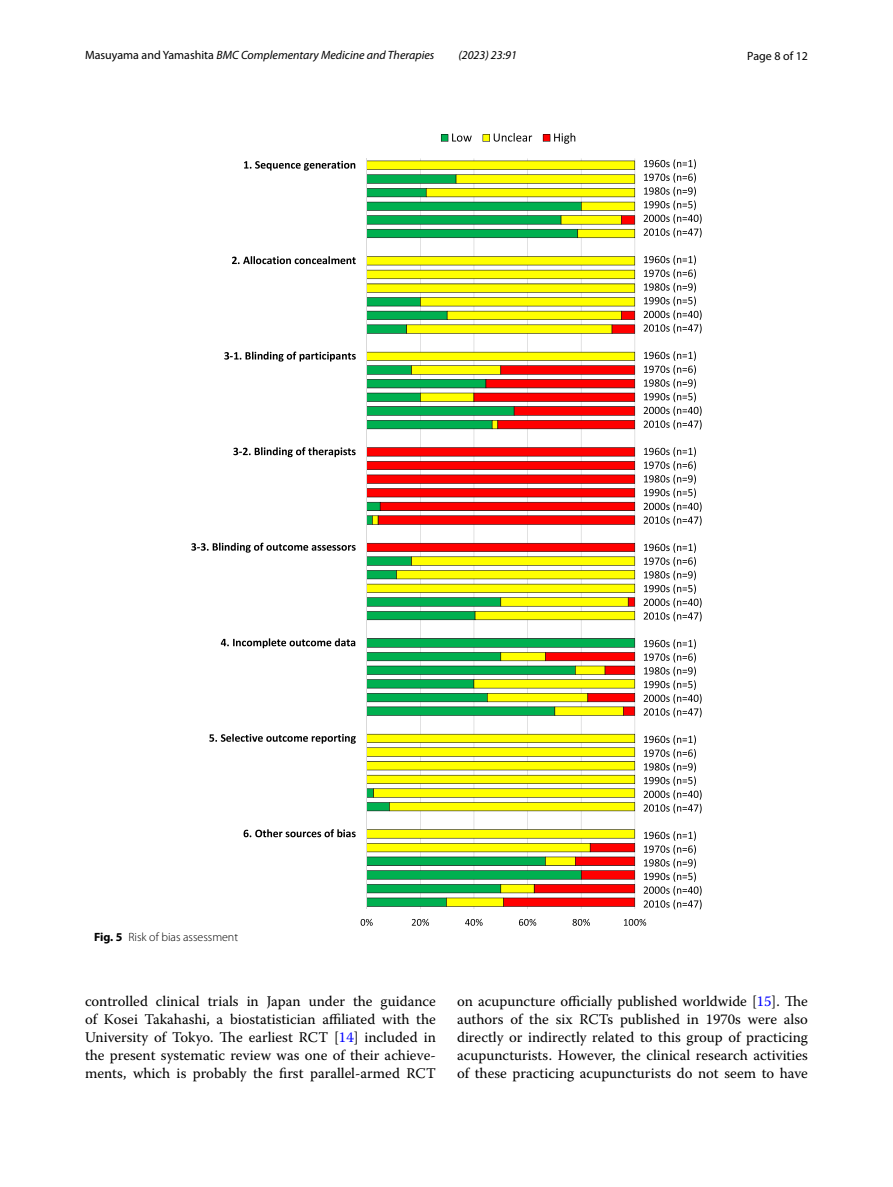
<style>
.page{position:relative;width:893px;height:1187px;background:#fff}
.page>*{position:absolute;margin:0;border:0;box-sizing:border-box;transform-origin:0 0}
.t1{font:14.7px/18px "Warnock Pro";color:#000;text-align:justify}
.t2{font:italic 12px "Myriad Pro";color:#000}
.t3{font:300 12px "Myriad Pro";color:#000}
.t4{font:12px "Myriad Pro";color:#000}
.s1{font-style:normal}
.s2{font-weight:700}
.s3{color:#00f}
</style>
<div class="page">
<hr style="left:420px;top:158px;width:1px;height:751px;background:#d9d9d9">
<hr style="left:474px;top:158px;width:1px;height:751px;background:#d9d9d9">
<hr style="left:527px;top:158px;width:1px;height:751px;background:#d9d9d9">
<hr style="left:581px;top:158px;width:1px;height:751px;background:#d9d9d9">
<hr style="left:634px;top:158px;width:1px;height:751px;background:#d9d9d9">
<svg style="left:367px;top:161px;width:268px;height:54px"></svg>
<svg style="left:367px;top:215px;width:268px;height:691px"></svg>
<hr style="left:366px;top:158px;width:1px;height:751px;background:#d9d9d9">
<svg style="left:361px;top:918px;width:285px;height:7px"></svg>
<svg style="left:244px;top:161px;width:111px;height:10px"></svg>
<svg style="left:232px;top:256px;width:124px;height:8px"></svg>
<svg style="left:224px;top:351px;width:132px;height:10px"></svg>
<svg style="left:233px;top:447px;width:123px;height:10px"></svg>
<svg style="left:191px;top:542px;width:165px;height:10px"></svg>
<svg style="left:221px;top:638px;width:134px;height:10px"></svg>
<svg style="left:209px;top:733px;width:147px;height:10px"></svg>
<svg style="left:244px;top:829px;width:112px;height:8px"></svg>
<svg style="left:441px;top:133px;width:31px;height:9px"></svg>
<svg style="left:483px;top:133px;width:49px;height:9px"></svg>
<svg style="left:543px;top:133px;width:32px;height:11px"></svg>
<svg style="left:644px;top:159px;width:58px;height:78px"></svg>
<svg style="left:644px;top:255px;width:58px;height:78px"></svg>
<svg style="left:644px;top:351px;width:58px;height:78px"></svg>
<svg style="left:644px;top:447px;width:58px;height:78px"></svg>
<svg style="left:644px;top:543px;width:58px;height:78px"></svg>
<svg style="left:644px;top:639px;width:58px;height:78px"></svg>
<svg style="left:644px;top:735px;width:58px;height:78px"></svg>
<svg style="left:644px;top:831px;width:58px;height:78px"></svg>
<p class="t2" style="left:85px;top:48px;width:351px"><span class="s1">Masuyama and Yamashita</span> BMC Complementary Medicine and Therapies</p>
<p class="t2" style="left:458px;top:48px;width:60px">(2023) 23:91</p>
<p class="t4" style="left:747px;top:48px;width:62px">Page 8 of 12</p>
<p class="t3" style="left:94px;top:930px;width:146px"><span class="s2">Fig. 5</span> Risk of bias assessment</p>
<p class="t1" style="left:85px;top:991px;width:352px">controlled clinical trials in Japan under the guidance of Kosei Takahashi, a biostatistician affiliated with the University of Tokyo. The earliest RCT [<span class="s3">14</span>] included in the present systematic review was one of their achieve&shy;ments, which is probably the first parallel-armed RCT</p>
<p class="t1" style="left:457px;top:991px;width:352px">on acupuncture officially published worldwide [<span class="s3">15</span>]. The authors of the six RCTs published in 1970s were also directly or indirectly related to this group of practicing acupuncturists. However, the clinical research activities of these practicing acupuncturists do not seem to have</p>
</div>
